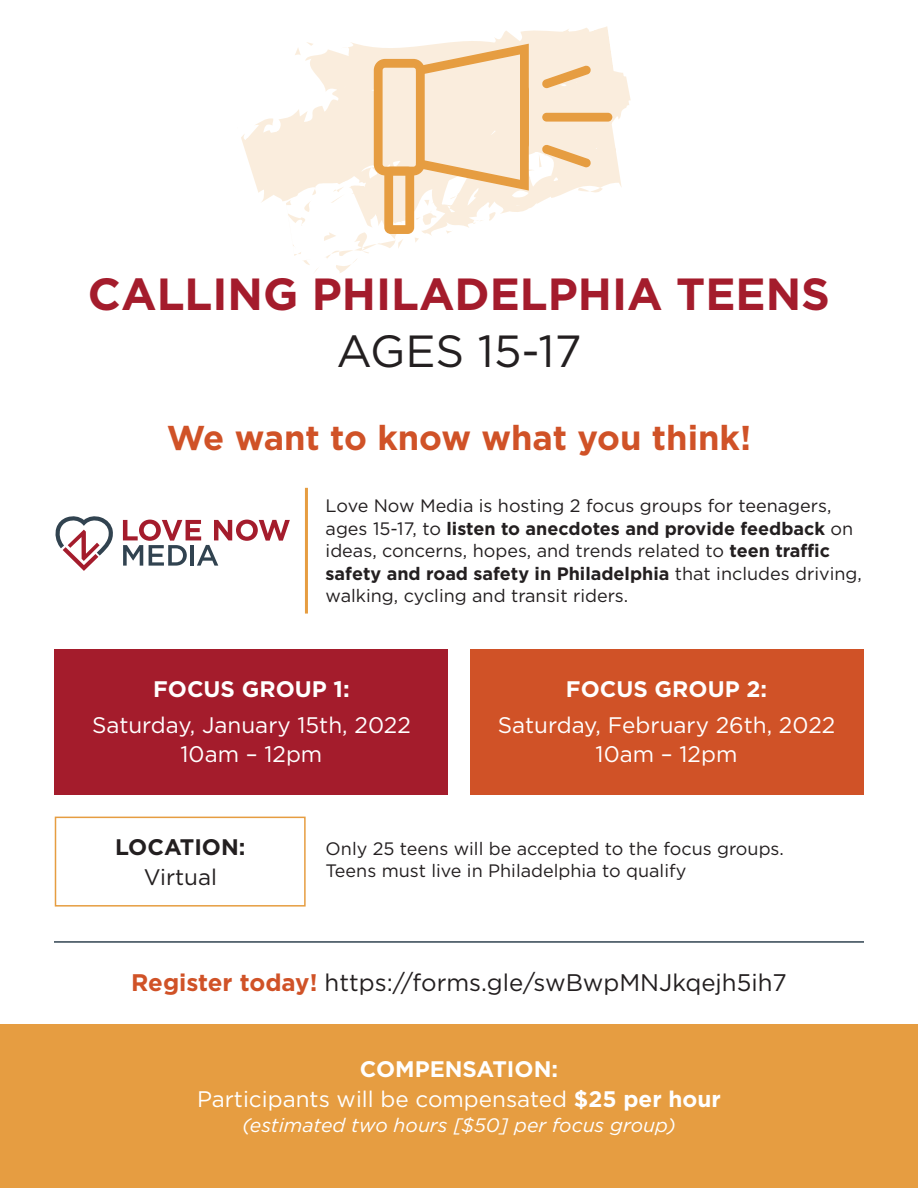
<style>
.page{position:relative;width:918px;height:1188px;background:#fff}
.page>*{position:absolute;margin:0;border:0;box-sizing:border-box;transform-origin:0 0}
.t1{font:700 45px "Gotham";color:#a41c2c}
.t2{font:45px "Gotham";color:#231f20}
.t3{font:700 34.5px "Gotham";color:#d05227}
.t4{font:24px "Gotham";color:#231f20}
.t5{font:22.5px "Gotham";color:#fff}
.t6{font:700 22.5px "Gotham";color:#fff}
.t7{font:700 22.5px "Gotham";color:#231f20}
.t8{font:22.5px "Gotham";color:#231f20}
.t9{font:italic 19.5px "Gotham";color:#fff}
.t10{font:18px/22.5px "Gotham";color:#231f20}
.s1{font-weight:700}
.s2{font-weight:700;color:#d05227}
</style>
<div class="page">
<div style="left:0;top:1025px;width:918px;height:163px;background:#e69d41"></div>
<div style="left:55px;top:817px;width:251px;height:90px;border:2px solid #e69d41"></div>
<div style="left:55px;top:649px;width:393px;height:146px;background:#a41c2c"></div>
<svg style="left:241px;top:26px;width:390px;height:182px"></svg>
<svg style="left:552px;top:184px;width:6px;height:3px"></svg>
<svg style="left:123px;top:520px;width:167px;height:46px"></svg>
<svg style="left:55px;top:516px;width:58px;height:55px"></svg>
<hr style="left:305px;top:488px;width:3px;height:126px;background:#e69d41">
<div style="left:470px;top:649px;width:393px;height:146px;background:#d05227"></div>
<hr style="left:54px;top:941px;width:810px;height:2px;background:#314350">
<svg style="left:286px;top:42px;width:243px;height:231px"></svg>
<div style="left:542px;top:113px;width:70px;height:9px;background:#e69d41;border-radius:4px"></div>
<svg style="left:542px;top:65px;width:49px;height:27px"></svg>
<svg style="left:539px;top:141px;width:52px;height:29px;background:#f4d8b4"></svg>
<p class="t1" style="left:88px;top:264px;width:744px">CALLING PHILADELPHIA TEENS</p>
<p class="t2" style="left:336px;top:322px;width:247px">AGES 15-17</p>
<p class="t3" style="left:167px;top:415px;width:586px">We want to know what you think!</p>
<p class="t10" style="left:326px;top:494px;width:538px">Love Now Media is hosting 2 focus groups for teenagers, ages 15-17, to <span class="s1">listen to anecdotes and provide feedback</span> on ideas, concerns, hopes, and trends related to <span class="s1">teen traffic safety and road safety in Philadelphia</span> that includes driving, walking, cycling and transit riders.</p>
<p class="t6" style="left:153px;top:674px;width:198px">FOCUS GROUP 1:</p>
<p class="t5" style="left:92px;top:711px;width:320px">Saturday, January 15th, 2022</p>
<p class="t5" style="left:181px;top:739px;width:143px">10am – 12pm</p>
<p class="t6" style="left:566px;top:674px;width:203px">FOCUS GROUP 2:</p>
<p class="t5" style="left:498px;top:711px;width:339px">Saturday, February 26th, 2022</p>
<p class="t5" style="left:596px;top:739px;width:143px">10am – 12pm</p>
<p class="t7" style="left:115px;top:832px;width:132px">LOCATION:</p>
<p class="t8" style="left:144px;top:863px;width:75px">Virtual</p>
<p class="t10" style="left:326px;top:837px;width:460px">Only 25 teens will be accepted to the focus groups.</p>
<p class="t10" style="left:326px;top:859px;width:362px">Teens must live in Philadelphia to qualify</p>
<p class="t4" style="left:131px;top:967px;width:657px"><span class="s2">Register today!</span> https://forms.gle/swBwpMNJkqejh5ih7</p>
<p class="t6" style="left:360px;top:1054px;width:200px">COMPENSATION:</p>
<p class="t5" style="left:197px;top:1085px;width:525px">Participants will be compensated <span class="s1">$25 per hour</span></p>
<p class="t9" style="left:242px;top:1113px;width:435px">(estimated two hours [$50] per focus group)</p>
</div>
